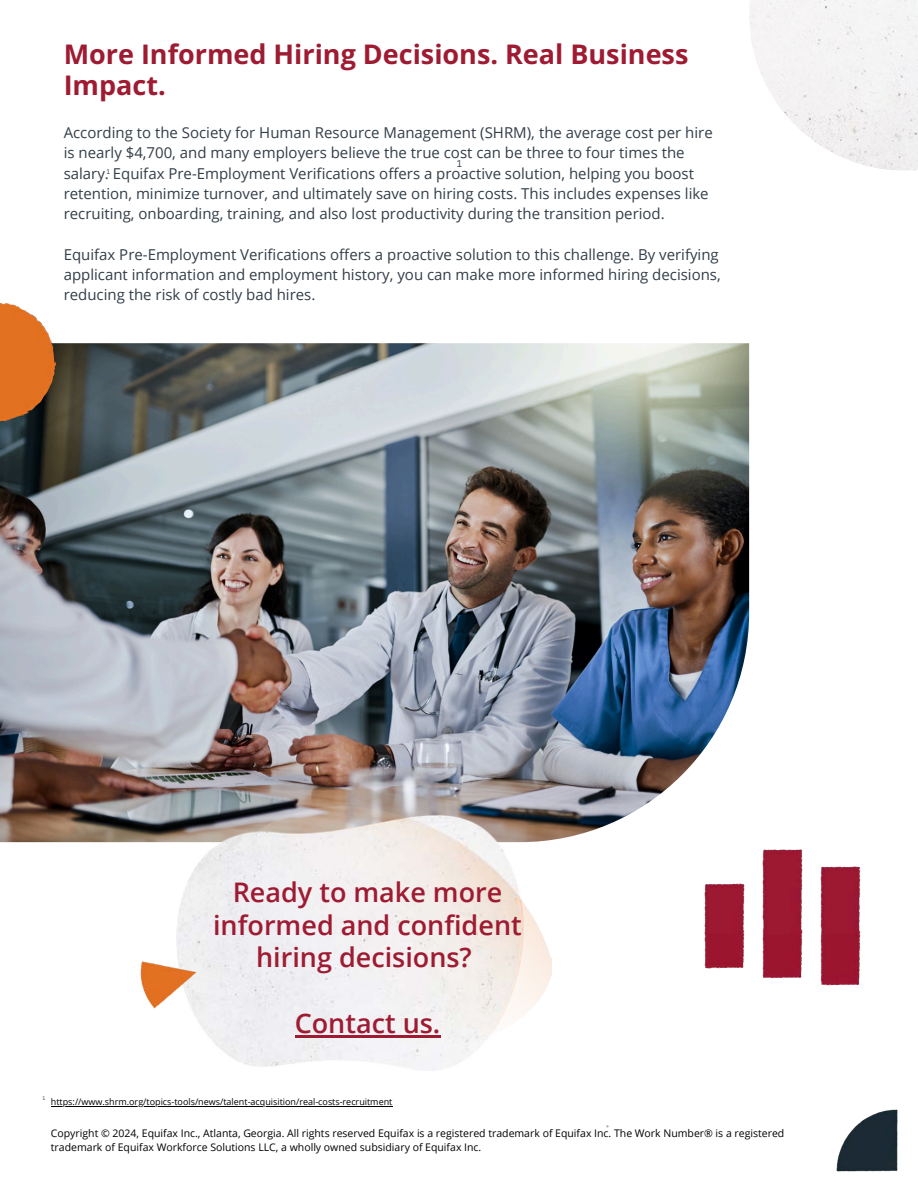
<style>
.page{position:relative;width:918px;height:1188px;background:#fff}
.page>*{position:absolute;margin:0;border:0;box-sizing:border-box;transform-origin:0 0}
.t1{font:600 27px/32.7px "Open Sans";color:#9e1b32;text-align:center}
.t2{font:700 27px/31.5px "Open Sans";color:#9e1b32}
.t3{font:15px/20.2px "Open Sans";color:#333e48}
.t4{font:10.5px/14px "Open Sans";color:#000}
.t5{font:9.75px "IBM Plex Sans Cond";color:#333e48}
.t6{font:9px "Open Sans";color:#000}
.t7{font:6.75px "IBM Plex Sans Cond";color:#333e48}
.t8{font:5.25px "IBM Plex Sans Cond";color:#333e48}
</style>
<div class="page">
<img style="left:0;top:343px;width:749px;height:499px">
<img style="left:749px;top:0;width:169px;height:170px">
<img style="left:177px;top:806px;width:374px;height:265px">
<img style="left:0;top:302px;width:64px;height:127px">
<img style="left:140px;top:954px;width:64px;height:61px">
<img style="left:704px;top:883px;width:41px;height:86px">
<img style="left:762px;top:849px;width:41px;height:130px">
<img style="left:820px;top:866px;width:41px;height:120px">
<img style="left:836px;top:1109px;width:62px;height:63px">
<hr style="left:295px;top:1035px;width:145px;height:2px;background:#9e1b32">
<hr style="left:51px;top:1106px;width:342px;height:1px;background:#000">
<p class="t2" style="left:64px;top:38px;width:626px">More Informed Hiring Decisions. Real Business<br>Impact.</p>
<p class="t3" style="left:64px;top:122px;width:651px">According to the Society for Human Resource Management (SHRM), the average cost per hire is nearly $4,700, and many employers believe the true cost can be three to four times the salary. Equifax Pre-Employment Verifications offers a proactive solution, helping you boost retention, minimize turnover, and ultimately save on hiring costs. This includes expenses like recruiting, onboarding, training, and also lost productivity during the transition period.</p>
<p class="t3" style="left:64px;top:244px;width:659px">Equifax Pre-Employment Verifications offers a proactive solution to this challenge. By verifying applicant information and employment history, you can make more informed hiring decisions, reducing the risk of costly bad hires.</p>
<p class="t5" style="left:457px;top:157px;width:7px">1</p>
<h3 class="t7" style="left:107px;top:167px;width:5px">1</h3>
<p class="t1" style="left:213px;top:875px;width:310px">Ready to make more informed and confident hiring decisions?</p>
<p class="t1" style="left:295px;top:1006px;width:147px">Contact us.</p>
<h1 class="t8" style="left:42px;top:1095px;width:4px">1</h1>
<p class="t6" style="left:51px;top:1095px;width:343px">https://www.shrm.org/topics-tools/news/talent-acquisition/real-costs-recruitment</p>
<h1 class="t8" style="left:607px;top:1123px;width:4px">®</h1>
<p class="t4" style="left:51px;top:1126px;width:735px">Copyright © 2024, Equifax Inc., Atlanta, Georgia. All rights reserved Equifax is a registered trademark of Equifax Inc. The Work Number® is a registered trademark of Equifax Workforce Solutions LLC, a wholly owned subsidiary of Equifax Inc.</p>
</div>
